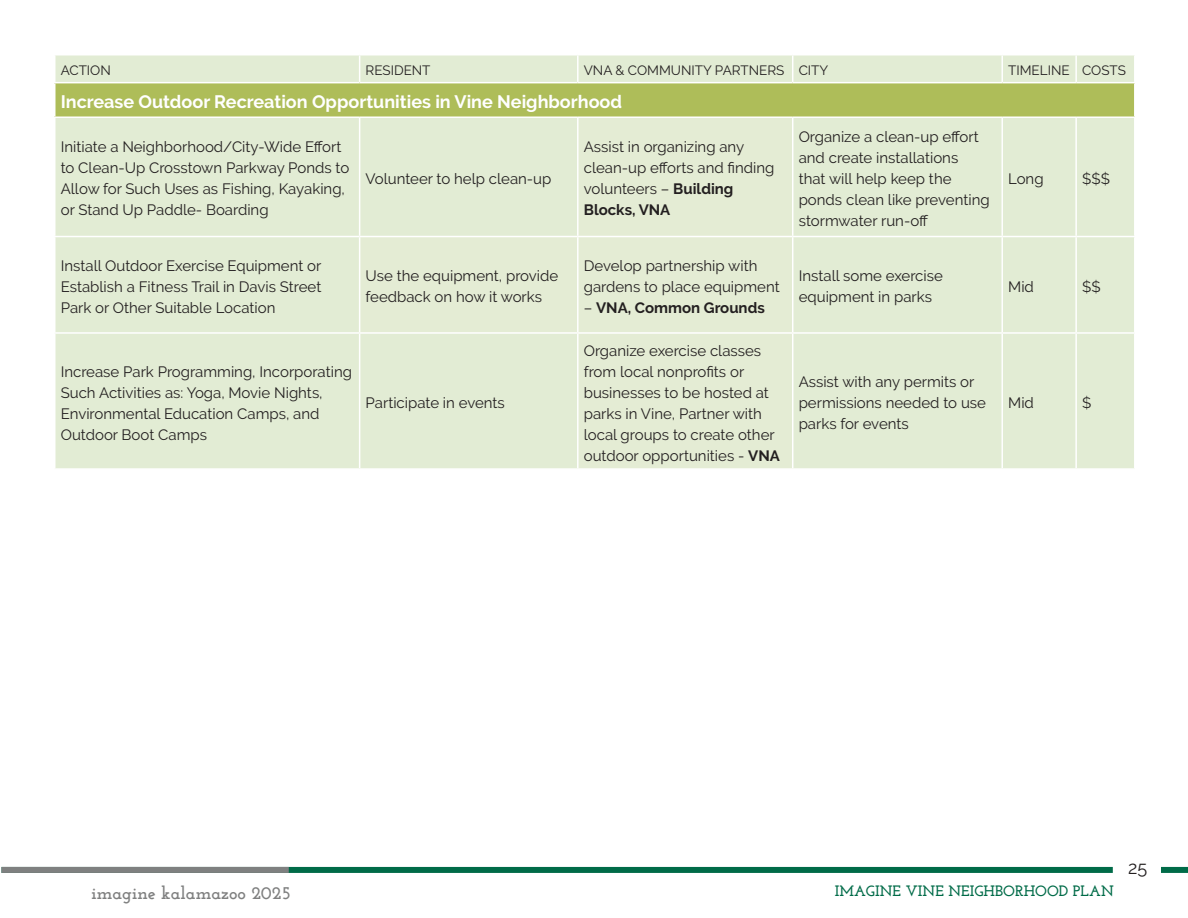
<style>
.page{position:relative;width:1188px;height:918px;background:#fff}
.page>*{position:absolute;margin:0;border:0;box-sizing:border-box;transform-origin:0 0}
.t1{font:700 18px "Raleway";color:#fff}
.t2{font:700 18px "Josefin Slab";color:#7f8080}
.t3{font:18px "Raleway";color:#231f20}
.Table_Text{font:15px/21px "Raleway";color:#231f20}
.t4{font:700 15px "Josefin Slab";color:#006b48}
.Table_Text-2{font:700 15px "Raleway";color:#231f20}
.Table_Text-3{font:13.5px "Raleway";color:#231f20}
.s1{font-weight:700}
.s2{font-weight:400}
</style>
<div class="page">
<div style="left:2px;top:867px;width:1111px;height:6px;background:#006b48"></div>
<div style="left:1161px;top:867px;width:27px;height:6px;background:#006b48"></div>
<div style="left:2px;top:867px;width:287px;height:6px;background:#7f8080"></div>
<div style="left:55px;top:83px;width:1080px;height:34px;background:#aebd59"></div>
<div style="left:56px;top:118px;width:521px;height:350px;background:#e2ecd4"></div>
<div style="left:579px;top:118px;width:213px;height:350px;background:#e4ecd4"></div>
<div style="left:793px;top:118px;width:341px;height:350px;background:#e2ecd4"></div>
<div style="left:360px;top:237px;width:218px;height:96px;background:#e4ecd4"></div>
<div style="left:55px;top:55px;width:1079px;height:27px;background:#e2ecd4"></div>
<hr style="left:1002px;top:54px;width:74px;height:2px;background:#fff">
<hr style="left:1001px;top:55px;width:2px;height:27px;background:#fff">
<hr style="left:1076px;top:54px;width:60px;height:2px;background:#fff">
<hr style="left:1075px;top:55px;width:2px;height:27px;background:#fff">
<hr style="left:1134px;top:83px;width:2px;height:33px;background:#fff">
<hr style="left:54px;top:116px;width:306px;height:2px;background:#fff">
<hr style="left:359px;top:118px;width:1px;height:118px;background:#fff">
<hr style="left:578px;top:116px;width:215px;height:2px;background:#fff">
<hr style="left:793px;top:116px;width:209px;height:2px;background:#fff">
<hr style="left:1002px;top:116px;width:74px;height:2px;background:#fff">
<hr style="left:1001px;top:118px;width:2px;height:118px;background:#fff">
<hr style="left:1076px;top:116px;width:60px;height:2px;background:#fff">
<hr style="left:1075px;top:118px;width:2px;height:118px;background:#fff">
<hr style="left:54px;top:236px;width:306px;height:1px;background:#fff">
<hr style="left:578px;top:236px;width:215px;height:1px;background:#fff">
<hr style="left:793px;top:236px;width:209px;height:1px;background:#fff">
<hr style="left:1002px;top:236px;width:74px;height:1px;background:#fff">
<hr style="left:1001px;top:237px;width:2px;height:95px;background:#fff">
<hr style="left:1076px;top:236px;width:60px;height:1px;background:#fff">
<hr style="left:1075px;top:237px;width:2px;height:95px;background:#fff">
<hr style="left:54px;top:332px;width:306px;height:2px;background:#fff">
<hr style="left:359px;top:334px;width:1px;height:134px;background:#fff">
<hr style="left:793px;top:332px;width:209px;height:2px;background:#fff">
<hr style="left:1002px;top:332px;width:74px;height:2px;background:#fff">
<hr style="left:1001px;top:334px;width:2px;height:134px;background:#fff">
<hr style="left:1076px;top:332px;width:60px;height:2px;background:#fff">
<hr style="left:1075px;top:334px;width:2px;height:134px;background:#fff">
<hr style="left:360px;top:116px;width:218px;height:2px;background:#fff">
<hr style="left:54px;top:83px;width:2px;height:33px;background:#fff">
<hr style="left:578px;top:332px;width:215px;height:2px;background:#fff">
<hr style="left:359px;top:237px;width:1px;height:95px;background:#fff">
<hr style="left:360px;top:236px;width:218px;height:1px;background:#fff">
<hr style="left:577px;top:237px;width:2px;height:95px;background:#fff">
<hr style="left:360px;top:332px;width:218px;height:2px;background:#fff">
<p class="Table_Text-3" style="left:61px;top:62px;width:52px">ACTION</p>
<p class="Table_Text-3" style="left:366px;top:62px;width:66px">RESIDENT</p>
<p class="Table_Text-3" style="left:584px;top:62px;width:202px">VNA &amp; COMMUNITY PARTNERS</p>
<p class="Table_Text-3" style="left:799px;top:62px;width:31px">CITY</p>
<p class="Table_Text-3" style="left:1008px;top:62px;width:63px">TIMELINE</p>
<p class="Table_Text-3" style="left:1082px;top:62px;width:45px">COSTS</p>
<h1 class="t1" style="left:61px;top:92px;width:563px">Increase Outdoor Recreation Opportunities in Vine Neighborhood</h1>
<p class="Table_Text" style="left:61px;top:137px;width:290px">Initiate a Neighborhood/City-Wide Effort to Clean-Up Crosstown Parkway Ponds to Allow for Such Uses as Fishing, Kayaking, or Stand Up Paddle- Boarding</p>
<p class="Table_Text" style="left:584px;top:137px;width:192px">Assist in organizing any clean-up efforts and finding volunteers – <span class="s1">Building<br>Blocks, VNA</span></p>
<p class="Table_Text" style="left:799px;top:126px;width:193px">Organize a clean-up effort and create installations<br>that will help keep the ponds clean like preventing stormwater run-off</p>
<p class="Table_Text" style="left:1008px;top:168px;width:37px">Long</p>
<p class="Table_Text" style="left:1082px;top:168px;width:29px">$$$</p>
<p class="Table_Text" style="left:366px;top:168px;width:187px">Volunteer to help clean-up</p>
<p class="Table_Text" style="left:61px;top:255px;width:262px;text-align:justify">Install Outdoor Exercise Equipment or Establish a Fitness Trail in Davis Street Park or Other Suitable Location</p>
<p class="Table_Text" style="left:366px;top:265px;width:194px">Use the equipment, provide feedback on how it works</p>
<p class="Table_Text" style="left:584px;top:255px;width:197px">Develop partnership with gardens to place equipment</p>
<p class="Table_Text-2" style="left:584px;top:299px;width:183px"><span class="s2">–</span> VNA, Common Grounds</p>
<p class="Table_Text" style="left:61px;top:361px;width:293px">Increase Park Programming, Incorporating Such Activities as: Yoga, Movie Nights, Environmental Education Camps, and Outdoor Boot Camps</p>
<p class="Table_Text" style="left:366px;top:392px;width:141px">Participate in events</p>
<p class="Table_Text" style="left:584px;top:340px;width:198px">Organize exercise classes from local nonprofits or businesses to be hosted at parks in Vine, Partner with local groups to create other outdoor opportunities - <span class="s1">VNA</span></p>
<p class="Table_Text" style="left:799px;top:265px;width:146px">Install some exercise equipment in parks</p>
<p class="Table_Text" style="left:1008px;top:276px;width:27px">Mid</p>
<p class="Table_Text" style="left:1082px;top:276px;width:20px">$$</p>
<p class="Table_Text" style="left:799px;top:371px;width:189px">Assist with any permits or permissions needed to use parks for events</p>
<p class="Table_Text" style="left:1008px;top:392px;width:27px">Mid</p>
<p class="Table_Text" style="left:1082px;top:392px;width:11px">$</p>
<p class="t2" style="left:92px;top:882px;width:201px">imagine kalamazoo 2025</p>
<p class="t4" style="left:835px;top:882px;width:281px">IMAGINE VINE NEIGHBORHOOD PLAN</p>
<p class="t3" style="left:1128px;top:857px;width:21px">25</p>
</div>
